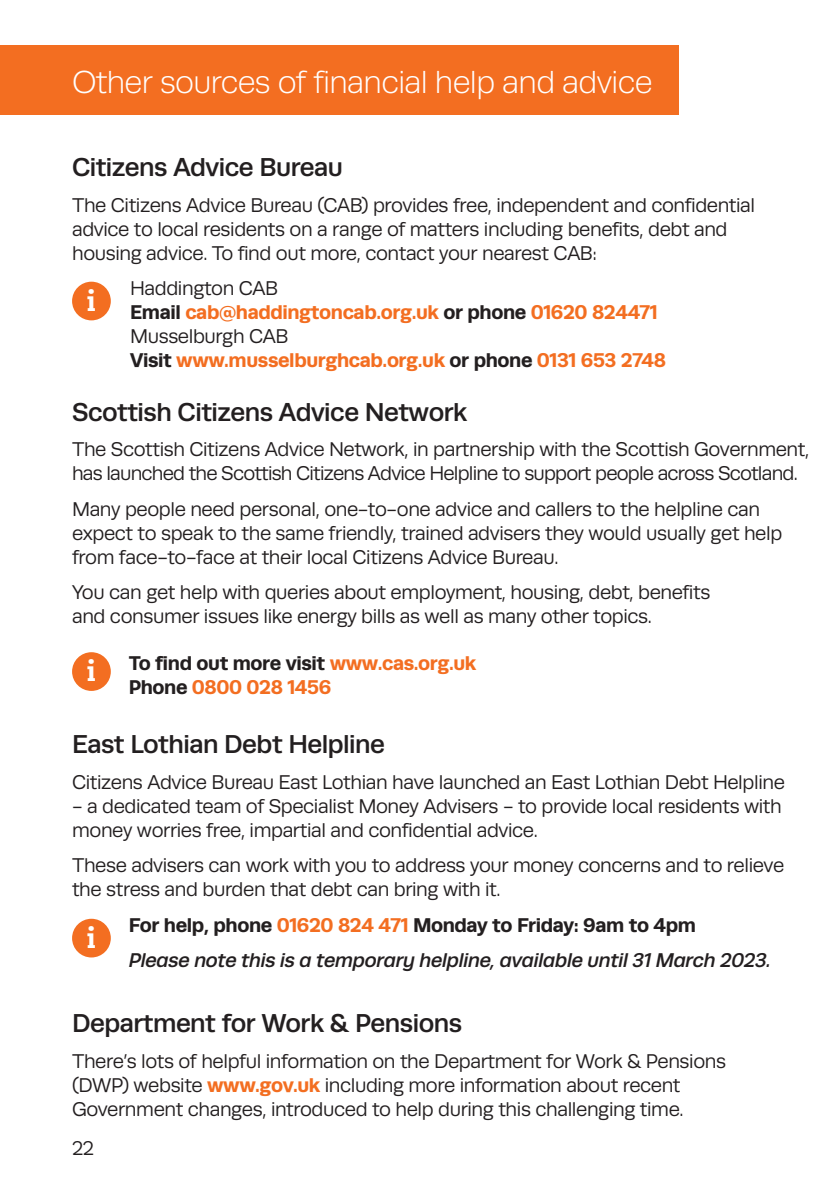
<style>
.page{position:relative;width:840px;height:1191px;background:#fff}
.page>*{position:absolute;margin:0;border:0;box-sizing:border-box;transform-origin:0 0}
.t1{font:300 32px "Runda";letter-spacing:-.02em;color:#fff}
.t2{font:800 28px "Caecilia LT Pro 85";color:#fff}
.t3{font:500 26px "Runda";letter-spacing:-.02em;color:#231f20}
.t4{font:20px/24px "Runda";letter-spacing:-.02em;color:#231f20}
.t5{font:20px/24px "Runda";letter-spacing:-.04em;color:#231f20}
.t6{font:700 20px "Runda";letter-spacing:-.02em;color:#f36e21}
.t7{font:700 20px "Runda";letter-spacing:-.02em;color:#231f20}
.t8{font:italic 500 20px "Runda";letter-spacing:-.02em;color:#231f20}
.s1{color:#231f20}
.s2{color:#f36e21}
.s3{font-weight:700;color:#f36e21}
</style>
<div class="page">
<div style="left:0;top:45px;width:678px;height:70px;background:#f36e21"></div>
<div style="left:72px;top:652px;width:39px;height:39px;background:#f36e21;border-radius:50%"></div>
<div style="left:72px;top:282px;width:39px;height:38px;background:#f36e21;border-radius:50%"></div>
<div style="left:72px;top:918px;width:39px;height:39px;background:#f36e21;border-radius:50%"></div>
<hr style="left:839px;top:45px;width:1px;height:70px;background:#f36e21">
<p class="t1" style="left:72px;top:64px;width:581px">Other sources of financial help and advice</p>
<p class="t3" style="left:72px;top:152px;width:272px">Citizens Advice Bureau</p>
<p class="t4" style="left:72px;top:193px;width:684px">The Citizens Advice Bureau (CAB) provides free, independent and confidential advice to local residents on a range of matters including benefits, debt and housing advice. To find out more, contact your nearest CAB:</p>
<p class="t4" style="left:130px;top:276px;width:149px">Haddington CAB</p>
<p class="t6" style="left:130px;top:300px;width:529px"><span class="s1">Email</span> cab@haddingtoncab.org.uk <span class="s1">or phone</span> 01620 824471</p>
<p class="t4" style="left:130px;top:324px;width:160px">Musselburgh CAB</p>
<p class="t6" style="left:130px;top:348px;width:537px"><span class="s1">Visit</span> www.musselburghcab.org.uk <span class="s1">or phone</span> 0131 653 2748</p>
<p class="t3" style="left:72px;top:397px;width:396px">Scottish Citizens Advice Network</p>
<p class="t5" style="left:72px;top:437px;width:738px">The Scottish Citizens Advice Network, in partnership with the Scottish Government, has launched the Scottish Citizens Advice Helpline to support people across Scotland.</p>
<p class="t4" style="left:72px;top:497px;width:711px">Many people need personal, one-to-one advice and callers to the helpline can expect to speak to the same friendly, trained advisers they would usually get help from face-to-face at their local Citizens Advice Bureau.</p>
<p class="t4" style="left:72px;top:580px;width:639px">You can get help with queries about employment, housing, debt, benefits and consumer issues like energy bills as well as many other topics.</p>
<p class="t7" style="left:129px;top:651px;width:349px">To find out more visit <span class="s2">www.cas.org.uk</span></p>
<p class="t6" style="left:129px;top:675px;width:204px"><span class="s1">Phone</span> 0800 028 1456</p>
<p class="t2" style="left:87px;top:281px;width:11px">i</p>
<p class="t2" style="left:87px;top:652px;width:11px">i</p>
<p class="t3" style="left:72px;top:729px;width:314px">East Lothian Debt Helpline</p>
<p class="t4" style="left:72px;top:770px;width:714px">Citizens Advice Bureau East Lothian have launched an East Lothian Debt Helpline</p>
<p class="t4" style="left:72px;top:794px;width:711px">- a dedicated team of Specialist Money Advisers - to provide local residents with money worries free, impartial and confidential advice.</p>
<p class="t4" style="left:72px;top:853px;width:713px">These advisers can work with you to address your money concerns and to relieve the stress and burden that debt can bring with it.</p>
<p class="t7" style="left:129px;top:912px;width:568px">For help, phone <span class="s2">01620 824 471</span> Monday to Friday: 9am to 4pm</p>
<p class="t8" style="left:129px;top:948px;width:643px">Please note this is a temporary helpline, available until 31 March 2023.</p>
<p class="t2" style="left:87px;top:918px;width:11px">i</p>
<p class="t3" style="left:72px;top:1008px;width:391px">Department for Work &amp; Pensions</p>
<p class="t4" style="left:72px;top:1049px;width:655px">There’s lots of helpful information on the Department for Work &amp; Pensions (DWP) website <span class="s3">www.gov.uk</span> including more information about recent<br>Government changes, introduced to help during this challenging time.</p>
<p class="t4" style="left:72px;top:1136px;width:24px">22</p>
</div>
